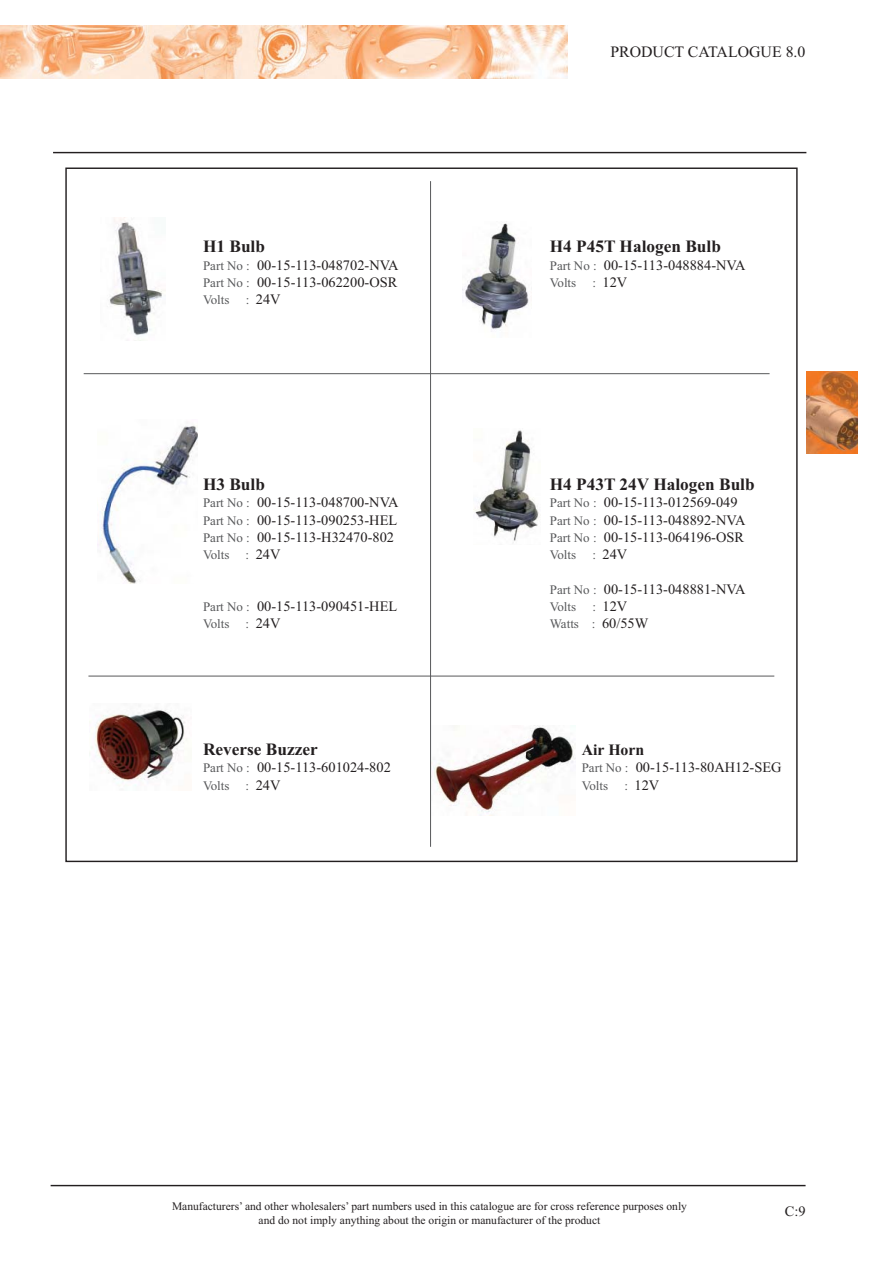
<style>
.page{position:relative;width:893px;height:1263px;background:#fff}
.page>*{position:absolute;margin:0;border:0;box-sizing:border-box;transform-origin:0 0}
.t1{font:700 17.25px "Times New Roman";color:#231f20}
.t2{font:15.9px "Times New Roman";color:#231f20}
.t3{font:700 15.9px "Times New Roman";color:#231f20}
.t4{font:14.4px/17.2px "Times New Roman";color:#231f20}
.t5{font:12.9px/17.2px "Times New Roman";color:#58595b}
.t6{font:11.55px/13.8px "Times New Roman";color:#231f20;text-align:center}
.s1{font-size:12.9px;color:#58595b}
.s2{font-size:14.4px;color:#231f20}
</style>
<div class="page">
<img style="left:0;top:25px;width:567px;height:53px">
<img style="left:808px;top:372px;width:49px;height:81px">
<hr style="left:51px;top:1185px;width:754px;height:1px;background:#231f20">
<svg style="left:53px;top:151px;width:755px;height:712px"></svg>
<img style="left:432px;top:725px;width:144px;height:90px">
<img style="left:90px;top:704px;width:102px;height:86px">
<hr style="left:84px;top:373px;width:685px;height:1px;background:#58595b">
<hr style="left:88px;top:676px;width:686px;height:1px;background:#58595b">
<img style="left:98px;top:419px;width:100px;height:165px">
<img style="left:100px;top:218px;width:65px;height:123px">
<img style="left:463px;top:221px;width:68px;height:117px">
<img style="left:473px;top:428px;width:68px;height:117px">
<hr style="left:430px;top:181px;width:1px;height:666px;background:#58595b">
<p class="t1" style="left:203px;top:241px;width:63px">H1 Bulb</p>
<p class="t4" style="left:203px;top:258px;width:197px"><span class="s1">Part No :</span> 00-15-113-048702-NVA<br><span class="s1">Part No :</span> 00-15-113-062200-OSR</p>
<p class="t5" style="left:203px;top:292px;width:79px">Volts : <span class="s2">24V</span></p>
<p class="t1" style="left:203px;top:479px;width:63px">H3 Bulb</p>
<p class="t4" style="left:203px;top:495px;width:197px;text-align:justify"><span class="s1">Part No :</span> 00-15-113-048700-NVA <span class="s1">Part No :</span> 00-15-113-090253-HEL <span class="s1">Part No :</span> 00-15-113-H32470-802</p>
<p class="t5" style="left:203px;top:548px;width:79px">Volts : <span class="s2">24V</span></p>
<p class="t4" style="left:203px;top:599px;width:196px"><span class="s1">Part No :</span> 00-15-113-090451-HEL</p>
<p class="t5" style="left:203px;top:617px;width:79px">Volts : <span class="s2">24V</span></p>
<p class="t1" style="left:203px;top:744px;width:116px">Reverse Buzzer</p>
<p class="t4" style="left:203px;top:760px;width:189px"><span class="s1">Part No :</span> 00-15-113-601024-802</p>
<p class="t5" style="left:203px;top:778px;width:79px">Volts : <span class="s2">24V</span></p>
<p class="t2" style="left:610px;top:46px;width:197px">PRODUCT CATALOGUE 8.0</p>
<p class="t1" style="left:550px;top:241px;width:173px">H4 P45T Halogen Bulb</p>
<p class="t4" style="left:550px;top:258px;width:197px"><span class="s1">Part No :</span> 00-15-113-048884-NVA</p>
<p class="t5" style="left:550px;top:275px;width:79px">Volts : <span class="s2">12V</span></p>
<p class="t1" style="left:550px;top:479px;width:206px">H4 P43T 24V Halogen Bulb</p>
<p class="t4" style="left:550px;top:495px;width:197px"><span class="s1">Part No :</span> 00-15-113-012569-049<br><span class="s1">Part No :</span> 00-15-113-048892-NVA<br><span class="s1">Part No :</span> 00-15-113-064196-OSR</p>
<p class="t5" style="left:550px;top:548px;width:79px">Volts : <span class="s2">24V</span></p>
<p class="t4" style="left:550px;top:582px;width:197px"><span class="s1">Part No :</span> 00-15-113-048881-NVA</p>
<p class="t5" style="left:550px;top:599px;width:100px">Volts : <span class="s2">12V<br></span>Watts : <span class="s2">60/55W</span></p>
<p class="t3" style="left:582px;top:745px;width:64px">Air Horn</p>
<p class="t4" style="left:582px;top:760px;width:201px"><span class="s1">Part No :</span> 00-15-113-80AH12-SEG</p>
<p class="t5" style="left:582px;top:778px;width:79px">Volts : <span class="s2">12V</span></p>
<p class="t6" style="left:172px;top:1200px;width:516px">Manufacturers’ and other wholesalers’ part numbers used in this catalogue are for cross reference purposes only and do not imply anything about the origin or manufacturer of the product</p>
<p class="t4" style="left:785px;top:1204px;width:22px">C:9</p>
</div>
